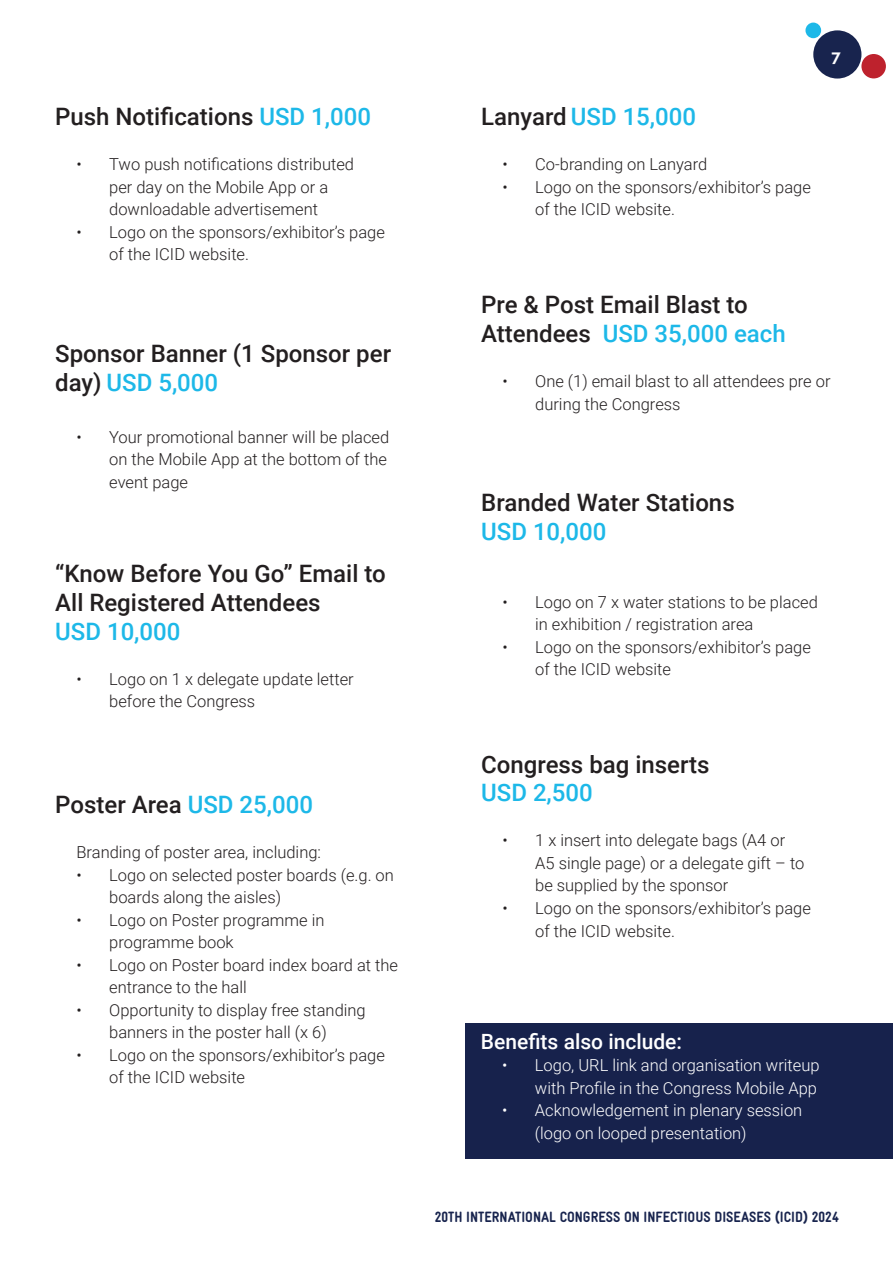
<style>
.page{position:relative;width:893px;height:1263px;background:#fff}
.page>*{position:absolute;margin:0;border:0;box-sizing:border-box;transform-origin:0 0}
.t1{font:500 24px/28.8px "Roboto";color:#231f20}
.t2{font:500 24px "Roboto";color:#1db8e8}
.t3{font:500 21px "Roboto";color:#fff}
.t4{font:300 16.5px/22.5px "Roboto";color:#231f20}
.t5{font:300 16.5px/22.5px "Roboto";color:#fff;text-align:right}
.t6{font:700 16.5px "Raleway";color:#fff}
.t7{font:900 15px "Gravur Condensed";color:#18244e}
.s1{color:#1db8e8}
.s2{color:#231f20}
</style>
<div class="page">
<div style="left:466px;top:1022px;width:427px;height:136px;background:#17224c"></div>
<div style="left:813px;top:30px;width:48px;height:49px;background:#18244e;border-radius:50%"></div>
<div style="left:861px;top:54px;width:25px;height:24px;background:#be222d;border-radius:50%"></div>
<div style="left:805px;top:23px;width:16px;height:15px;background:#1db8e8;border-radius:50%"></div>
<p class="t1" style="left:55px;top:101px;width:317px">Push Notifications <span class="s1">USD 1,000</span></p>
<p class="t4" style="left:76px;top:152px;width:279px">• Two push notifications distributed</p>
<p class="t4" style="left:109px;top:175px;width:220px">per day on the Mobile App or a downloadable advertisement</p>
<p class="t4" style="left:109px;top:220px;width:277px;text-indent:-33px">• Logo on the sponsors/exhibitor’s page of the ICID website.</p>
<p class="t1" style="left:55px;top:339px;width:337px">Sponsor Banner (1 Sponsor per day) <span class="s1">USD 5,000</span></p>
<p class="t4" style="left:109px;top:425px;width:282px;text-indent:-33px">• Your promotional banner will be placed on the Mobile App at the bottom of the event page</p>
<p class="t1" style="left:55px;top:558px;width:332px">“Know Before You Go” Email to<br>All Registered Attendees</p>
<p class="t2" style="left:55px;top:614px;width:127px">USD 10,000</p>
<p class="t4" style="left:109px;top:667px;width:246px;text-indent:-33px">• Logo on 1 x delegate update letter before the Congress</p>
<p class="t1" style="left:55px;top:790px;width:259px">Poster Area <span class="s1">USD 25,000</span></p>
<p class="t4" style="left:76px;top:841px;width:246px">Branding of poster area, including:</p>
<p class="t4" style="left:109px;top:863px;width:286px;text-indent:-33px">• Logo on selected poster boards (e.g. on boards along the aisles)</p>
<p class="t4" style="left:109px;top:908px;width:217px;text-indent:-33px">• Logo on Poster programme in programme book</p>
<p class="t4" style="left:109px;top:953px;width:290px;text-indent:-33px">• Logo on Poster board index board at the entrance to the hall</p>
<p class="t4" style="left:76px;top:998px;width:291px;text-align:center">• Opportunity to display free standing banners in the poster hall (x 6)</p>
<p class="t4" style="left:109px;top:1043px;width:277px;text-indent:-33px">• Logo on the sponsors/exhibitor’s page of the ICID website</p>
<p class="t2" style="left:481px;top:100px;width:216px"><span class="s2">Lanyard</span> USD 15,000</p>
<p class="t4" style="left:502px;top:152px;width:206px">• Co-branding on Lanyard</p>
<p class="t4" style="left:535px;top:175px;width:277px;text-indent:-33px">• Logo on the sponsors/exhibitor’s page of the ICID website.</p>
<p class="t6" style="left:831px;top:43px;width:11px">7</p>
<p class="t1" style="left:481px;top:290px;width:306px">Pre &amp; Post Email Blast to<br>Attendees <span class="s1">USD 35,000 each</span></p>
<p class="t4" style="left:535px;top:370px;width:297px;text-indent:-33px">• One (1) email blast to all attendees pre or during the Congress</p>
<p class="t1" style="left:481px;top:488px;width:255px">Branded Water Stations</p>
<p class="t2" style="left:481px;top:515px;width:127px">USD 10,000</p>
<p class="t4" style="left:535px;top:590px;width:284px;text-indent:-33px">• Logo on 7 x water stations to be placed in exhibition / registration area</p>
<p class="t4" style="left:535px;top:635px;width:277px;text-indent:-33px">• Logo on the sponsors/exhibitor’s page of the ICID website</p>
<p class="t1" style="left:481px;top:749px;width:230px">Congress bag inserts</p>
<p class="t2" style="left:481px;top:776px;width:113px">USD 2,500</p>
<p class="t4" style="left:535px;top:829px;width:271px;text-indent:-33px">• 1 x insert into delegate bags (A4 or<br>A5 single page) or a delegate gift – to be supplied by the sponsor</p>
<p class="t4" style="left:535px;top:896px;width:277px;text-indent:-33px">• Logo on the sponsors/exhibitor’s page of the ICID website.</p>
<p class="t3" style="left:481px;top:1026px;width:203px">Benefits also include:</p>
<p class="t5" style="left:502px;top:1053px;width:319px">• Logo, URL link and organisation writeup with Profile in the Congress Mobile App</p>
<p class="t5" style="left:535px;top:1098px;width:269px;text-align:left;text-indent:-33px">• Acknowledgement in plenary session (logo on looped presentation)</p>
<p class="t7" style="left:435px;top:1209px;width:406px">20TH INTERNATIONAL CONGRESS ON INFECTIOUS DISEASES (ICID) 2024</p>
</div>
